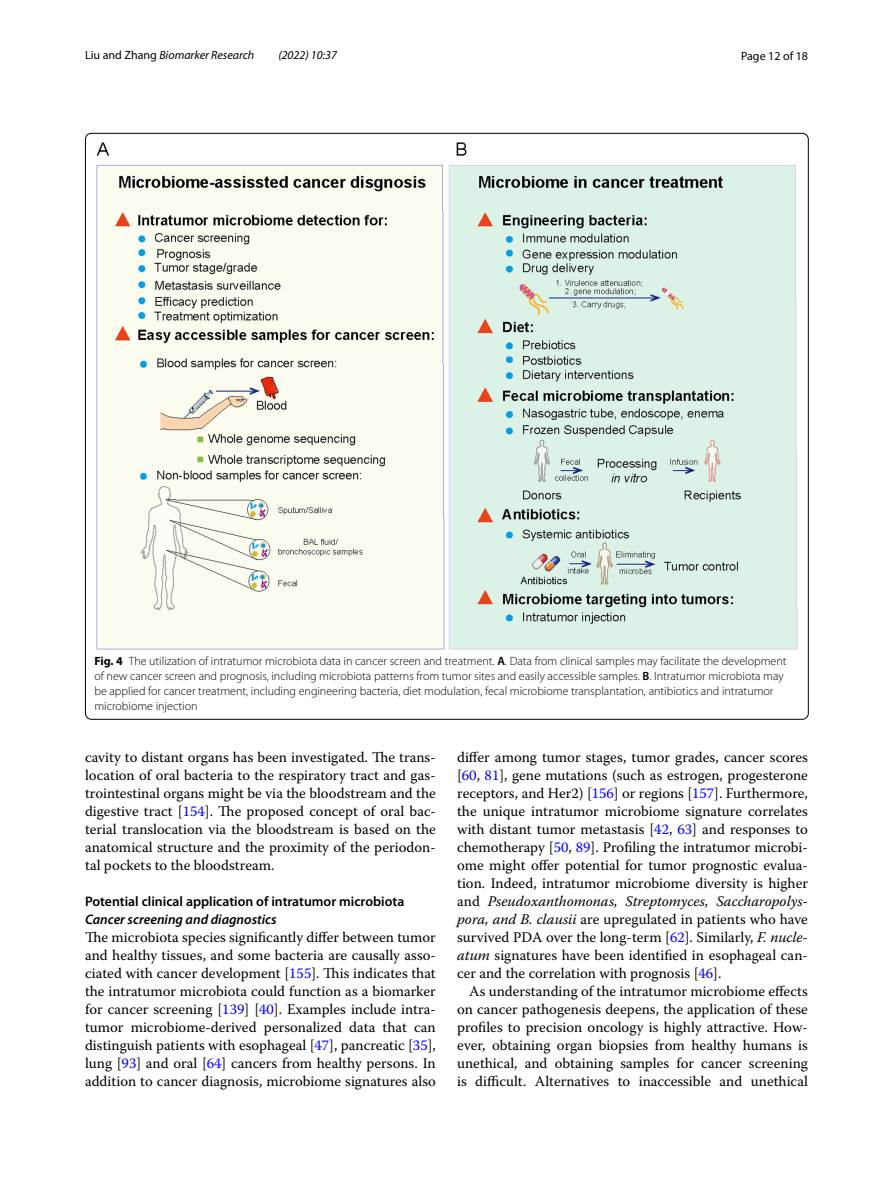
<style>
.page{position:relative;width:893px;height:1187px;background:#fff}
.page>*{position:absolute;margin:0;border:0;box-sizing:border-box;transform-origin:0 0}
.t1{font:14.7px/18px "Warnock Pro";color:#000;text-align:justify}
.t2{font:600 13.8px "Myriad Pro";color:#000}
.t3{font:italic 600 13.8px "Myriad Pro";color:#000}
.t4{font:300 12px/15px "Myriad Pro";color:#000}
.t5{font:italic 12px "Myriad Pro";color:#000}
.t6{font:12px "Myriad Pro";color:#000}
.s1{font-style:normal}
.s2{font-weight:700}
.s3{font-weight:600}
.s4{color:#00f}
.s5{font-style:italic}
</style>
<div class="page">
<img style="left:97px;top:142px;width:700px;height:507px">
<p class="t5" style="left:85px;top:48px;width:171px"><span class="s1">Liu and Zhang</span> Biomarker Research</p>
<p class="t5" style="left:278px;top:48px;width:60px">(2022) 10:37</p>
<p class="t6" style="left:741px;top:48px;width:68px">Page 12 of 18</p>
<p class="t4" style="left:94px;top:653px;width:694px"><span class="s2">Fig. 4</span> The utilization of intratumor microbiota data in cancer screen and treatment. <span class="s3">A</span>. Data from clinical samples may facilitate the development of new cancer screen and prognosis, including microbiota patterns from tumor sites and easily accessible samples. <span class="s3">B</span>. Intratumor microbiota may be applied for cancer treatment, including engineering bacteria, diet modulation, fecal microbiome transplantation, antibiotics and intratumor microbiome injection</p>
<p class="t1" style="left:85px;top:747px;width:352px">cavity to distant organs has been investigated. The trans&shy;location of oral bacteria to the respiratory tract and gas&shy;trointestinal organs might be via the bloodstream and the digestive tract [<span class="s4">154</span>]. The proposed concept of oral bac&shy;terial translocation via the bloodstream is based on the anatomical structure and the proximity of the periodon&shy;tal pockets to the bloodstream.</p>
<p class="t2" style="left:85px;top:892px;width:321px">Potential clinical application of intratumor microbiota</p>
<p class="t3" style="left:85px;top:910px;width:193px">Cancer screening and diagnostics</p>
<p class="t1" style="left:85px;top:927px;width:352px">The microbiota species significantly differ between tumor and healthy tissues, and some bacteria are causally asso&shy;ciated with cancer development [<span class="s4">155</span>]. This indicates that the intratumor microbiota could function as a biomarker for cancer screening [<span class="s4">139</span>] [<span class="s4">40</span>]. Examples include intra&shy;tumor microbiome-derived personalized data that can distinguish patients with esophageal [<span class="s4">47</span>], pancreatic [<span class="s4">35</span>], lung [<span class="s4">93</span>] and oral [<span class="s4">64</span>] cancers from healthy persons. In addition to cancer diagnosis, microbiome signatures also</p>
<p class="t1" style="left:457px;top:747px;width:352px">differ among tumor stages, tumor grades, cancer scores [<span class="s4">60</span>, <span class="s4">81</span>], gene mutations (such as estrogen, progesterone receptors, and Her2) [<span class="s4">156</span>] or regions [<span class="s4">157</span>]. Furthermore, the unique intratumor microbiome signature correlates with distant tumor metastasis [<span class="s4">42</span>, <span class="s4">63</span>] and responses to chemotherapy [<span class="s4">50</span>, <span class="s4">89</span>]. Profiling the intratumor microbi&shy;ome might offer potential for tumor prognostic evalua&shy;tion. Indeed, intratumor microbiome diversity is higher and <span class="s5">Pseudoxanthomonas, Streptomyces, Saccharopolys&shy;pora, and B. clausii</span> are upregulated in patients who have survived PDA over the long-term [<span class="s4">62</span>]. Similarly, <span class="s5">F. nucle&shy;atum</span> signatures have been identified in esophageal can&shy;cer and the correlation with prognosis [<span class="s4">46</span>].</p>
<p class="t1" style="left:457px;top:981px;width:352px;text-indent:12px">As understanding of the intratumor microbiome effects on cancer pathogenesis deepens, the application of these profiles to precision oncology is highly attractive. How&shy;ever, obtaining organ biopsies from healthy humans is unethical, and obtaining samples for cancer screening is difficult. Alternatives to inaccessible and unethical</p>
</div>
